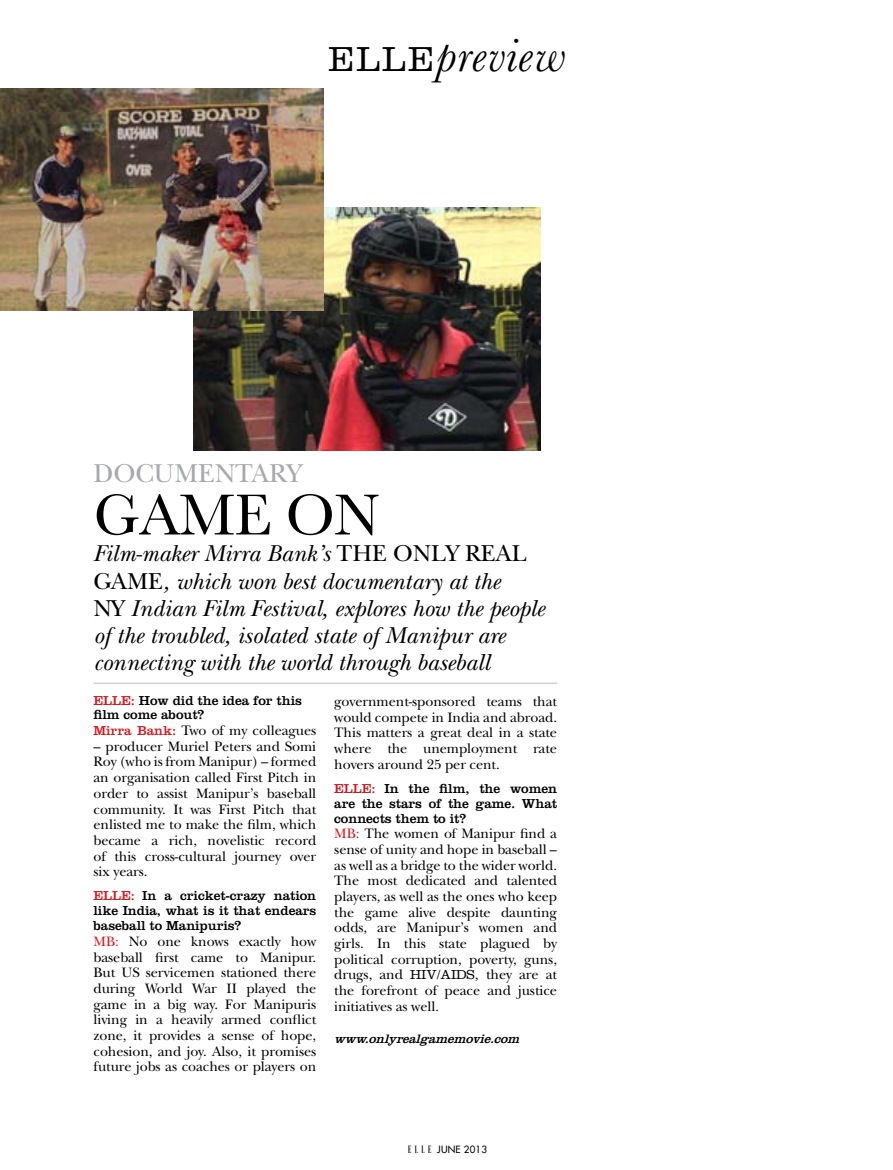
<style>
.page{position:relative;width:893px;height:1170px;background:#fff}
.page>*{position:absolute;margin:0;border:0;box-sizing:border-box;transform-origin:0 0}
.t1{font:60px "Baskerville MT Std";letter-spacing:-.01em;color:#000}
.t2{font:italic 48px "Baskerville MT Std";letter-spacing:.02em;color:#000}
.t3{font:27px "New Baskerville";color:#a7a9ac}
.t4{font:italic 24px/27px "New Baskerville";color:#000}
.t5{font:14.25px/15.6px "New Baskerville";letter-spacing:-.005em;color:#000;text-align:justify}
.t6{font:13.5px/14.9px "Clarendon LT Std";letter-spacing:-.005em;color:#000;text-align:justify}
.t7{font:italic 12.75px "Clarendon LT Std";color:#000}
.t8{font:9.75px "Futura";letter-spacing:.02em;color:#000}
.s1{font-family:"Clarendon LT Std";font-weight:300;font-style:normal;font-size:36px}
.s2{font-style:normal}
.s3{color:#d71920}
.s4{font-family:"Clarendon LT Std";font-size:13.5px;color:#d71920}
.s5{font-family:"Clarendon LT Std";font-weight:300;font-size:13.5px}
.s6{font-family:"Ellelogo";font-size:7.5px}
</style>
<div class="page">
<img style="left:193px;top:207px;width:347px;height:244px">
<img style="left:0;top:88px;width:323px;height:223px">
<hr style="left:94px;top:682px;width:463px;height:1px;background:#bcbec0">
<h2 class="t2" style="left:329px;top:27px;width:237px"><span class="s1">ELLE</span>preview</h2>
<h3 class="t3" style="left:94px;top:457px;width:80px">documentary</h3>
<h1 class="t1" style="left:94px;top:480px;width:287px">GAME ON</h1>
<h3 class="t4" style="left:94px;top:540px;width:452px">Film-maker Mirra Bank’s <span class="s2">THE ONLY REAL GAME</span>, which won best documentary at the<br><span class="s2">NY</span> Indian Film Festival, explores how the people of the troubled, isolated state of Manipur are connecting with the world through baseball</h3>
<p class="t6" style="left:94px;top:692px;width:210px"><span class="s3">ELLE:</span> How did the idea for this film come about?</p>
<p class="t5" style="left:94px;top:722px;width:224px"><span class="s4">Mirra Bank:</span> Two of my colleagues</p>
<p class="t5" style="left:94px;top:738px;width:224px">– producer Muriel Peters and Somi Roy (who is from Manipur) – formed an organisation called First Pitch in order to assist Manipur’s baseball community. It was First Pitch that enlisted me to make the film, which became a rich, novelistic record of this cross-cultural journey over six years.</p>
<p class="t6" style="left:94px;top:888px;width:224px"><span class="s3">ELLE:</span> In a cricket-crazy nation like India, what is it that endears baseball to Manipuris?</p>
<p class="t5" style="left:94px;top:933px;width:224px"><span class="s3">MB:</span> No one knows exactly how baseball first came to Manipur.<br>But US servicemen stationed there during World War II played the game in a big way. For Manipuris living in a heavily armed conflict zone, it provides a sense of hope, cohesion, and joy. Also, it promises future jobs as coaches or players on</p>
<p class="t5" style="left:334px;top:693px;width:224px">government-sponsored teams that would compete in India and abroad.<br>This matters a great deal in a state where the unemployment rate hovers around 25 per cent.</p>
<p class="t6" style="left:334px;top:781px;width:224px"><span class="s3">ELLE:</span> In the film, the women are the stars of the game. What connects them to it?</p>
<p class="t5" style="left:334px;top:826px;width:224px"><span class="s3">MB:</span> The women of Manipur find a sense of unity and hope in baseball – as well as a bridge to the wider world.<br>The most dedicated and talented players, as well as the ones who keep the game alive despite daunting odds, are Manipur’s women and girls. In this state plagued by political corruption, poverty, guns, drugs, and <span class="s5">HIV/AIDS,</span> they are at the forefront of peace and justice initiatives as well<span class="s5">.</span></p>
<p class="t7" style="left:334px;top:1031px;width:190px">www.onlyrealgamemovie.com</p>
<p class="t8" style="left:407px;top:1142px;width:81px"><span class="s6">E L L E</span> JUNE 2013</p>
</div>
